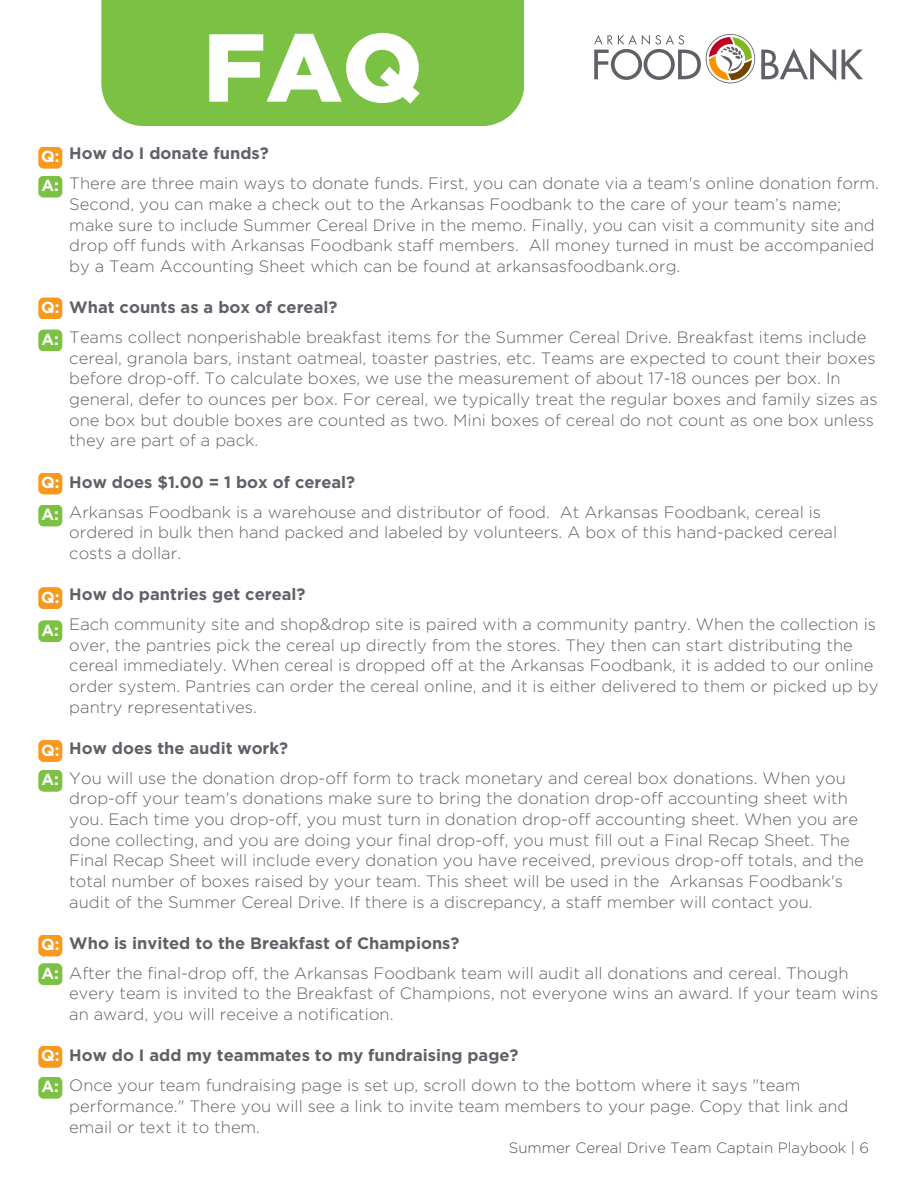
<style>
.page{position:relative;width:918px;height:1188px;background:#fff}
.page>*{position:absolute;margin:0;border:0;box-sizing:border-box;transform-origin:0 0}
.t1{font:900 96.3px "Gotham";color:#fff}
.t2{font:300 16.5px/20.5px "Gotham";color:#5e6268}
.t3{font:700 16.5px "Gotham";color:#5e6268}
.t4{font:700 16.05px "Gotham";color:#fff}
.t5{font:300 15px "Gotham";color:#545453}
</style>
<div class="page">
<div style="left:101px;top:0;width:423px;height:126px;background:#7bc143"></div>
<svg style="left:761px;top:48px;width:75px;height:32px"></svg>
<svg style="left:842px;top:50px;width:21px;height:29px"></svg>
<svg style="left:594px;top:34px;width:161px;height:49px"></svg>
<div style="left:38px;top:147px;width:24px;height:22px;background:#f8981d;border-radius:5px"></div>
<div style="left:38px;top:176px;width:24px;height:22px;background:#7bc143;border-radius:5px"></div>
<div style="left:38px;top:298px;width:24px;height:21px;background:#f8981d;border-radius:5px"></div>
<div style="left:38px;top:330px;width:24px;height:21px;background:#7bc143;border-radius:5px"></div>
<div style="left:38px;top:473px;width:24px;height:21px;background:#f8981d;border-radius:5px"></div>
<div style="left:38px;top:505px;width:24px;height:21px;background:#7bc143;border-radius:5px"></div>
<div style="left:38px;top:587px;width:24px;height:22px;background:#f8981d;border-radius:5px"></div>
<div style="left:38px;top:620px;width:24px;height:22px;background:#7bc143;border-radius:5px"></div>
<div style="left:38px;top:740px;width:24px;height:22px;background:#f8981d;border-radius:5px"></div>
<div style="left:38px;top:770px;width:24px;height:22px;background:#7bc143;border-radius:5px"></div>
<div style="left:38px;top:935px;width:24px;height:21px;background:#f8981d;border-radius:5px"></div>
<div style="left:38px;top:963px;width:24px;height:22px;background:#7bc143;border-radius:5px"></div>
<div style="left:38px;top:1046px;width:24px;height:22px;background:#f8981d;border-radius:5px"></div>
<div style="left:38px;top:1077px;width:24px;height:22px;background:#7bc143;border-radius:5px"></div>
<h2 class="t1" style="left:203px;top:25px;width:221px">FAQ</h2>
<p class="t4" style="left:41px;top:149px;width:20px">Q:</p>
<p class="t4" style="left:42px;top:178px;width:19px">A:</p>
<p class="t4" style="left:41px;top:300px;width:20px">Q:</p>
<p class="t4" style="left:42px;top:332px;width:19px">A:</p>
<p class="t4" style="left:41px;top:475px;width:20px">Q:</p>
<p class="t4" style="left:42px;top:507px;width:19px">A:</p>
<p class="t4" style="left:41px;top:590px;width:20px">Q:</p>
<p class="t4" style="left:42px;top:623px;width:19px">A:</p>
<p class="t4" style="left:41px;top:743px;width:20px">Q:</p>
<p class="t4" style="left:42px;top:773px;width:19px">A:</p>
<p class="t4" style="left:41px;top:937px;width:20px">Q:</p>
<p class="t4" style="left:42px;top:966px;width:19px">A:</p>
<p class="t4" style="left:41px;top:1049px;width:20px">Q:</p>
<p class="t4" style="left:42px;top:1079px;width:19px">A:</p>
<h1 class="t3" style="left:69px;top:146px;width:201px">How do I donate funds?</h1>
<p class="t2" style="left:69px;top:174px;width:811px">There are three main ways to donate funds. First, you can donate via a team's online donation form.<br>Second, you can make a check out to the Arkansas Foodbank to the care of your team’s name; make sure to include Summer Cereal Drive in the memo. Finally, you can visit a community site and drop off funds with Arkansas Foodbank staff members. All money turned in must be accompanied by a Team Accounting Sheet which can be found at arkansasfoodbank.org.</p>
<h2 class="t3" style="left:69px;top:300px;width:270px">What counts as a box of cereal?</h2>
<h2 class="t2" style="left:69px;top:328px;width:810px">Teams collect nonperishable breakfast items for the Summer Cereal Drive. Breakfast items include cereal, granola bars, instant oatmeal, toaster pastries, etc. Teams are expected to count their boxes before drop-off. To calculate boxes, we use the measurement of about 17-18 ounces per box. In general, defer to ounces per box. For cereal, we typically treat the regular boxes and family sizes as one box but double boxes are counted as two. Mini boxes of cereal do not count as one box unless they are part of a pack.</h2>
<h2 class="t3" style="left:69px;top:474px;width:287px">How does $1.00 = 1 box of cereal?</h2>
<h2 class="t2" style="left:69px;top:502px;width:769px">Arkansas Foodbank is a warehouse and distributor of food. At Arkansas Foodbank, cereal is ordered in bulk then hand packed and labeled by volunteers. A box of this hand-packed cereal costs a dollar.</h2>
<h2 class="t3" style="left:69px;top:587px;width:238px">How do pantries get cereal?</h2>
<h2 class="t2" style="left:69px;top:615px;width:811px">Each community site and shop&amp;drop site is paired with a community pantry. When the collection is over, the pantries pick the cereal up directly from the stores. They then can start distributing the cereal immediately. When cereal is dropped off at the Arkansas Foodbank, it is added to our online order system. Pantries can order the cereal online, and it is either delivered to them or picked up by pantry representatives.</h2>
<h2 class="t3" style="left:69px;top:741px;width:220px">How does the audit work?</h2>
<h2 class="t2" style="left:69px;top:769px;width:796px">You will use the donation drop-off form to track monetary and cereal box donations. When you drop-off your team's donations make sure to bring the donation drop-off accounting sheet with you. Each time you drop-off, you must turn in donation drop-off accounting sheet. When you are done collecting, and you are doing your final drop-off, you must fill out a Final Recap Sheet. The Final Recap Sheet will include every donation you have received, previous drop-off totals, and the total number of boxes raised by your team. This sheet will be used in the Arkansas Foodbank's audit of the Summer Cereal Drive. If there is a discrepancy, a staff member will contact you.</h2>
<h2 class="t3" style="left:69px;top:936px;width:392px">Who is invited to the Breakfast of Champions?</h2>
<h2 class="t2" style="left:69px;top:964px;width:810px">After the final-drop off, the Arkansas Foodbank team will audit all donations and cereal. Though every team is invited to the Breakfast of Champions, not everyone wins an award. If your team wins an award, you will receive a notification.</h2>
<h2 class="t3" style="left:69px;top:1048px;width:451px">How do I add my teammates to my fundraising page?</h2>
<h2 class="t2" style="left:69px;top:1076px;width:781px">Once your team fundraising page is set up, scroll down to the bottom where it says "team performance." There you will see a link to invite team members to your page. Copy that link and email or text it to them.</h2>
<h2 class="t5" style="left:509px;top:1141px;width:362px">Summer Cereal Drive Team Captain Playbook | 6</h2>
</div>
